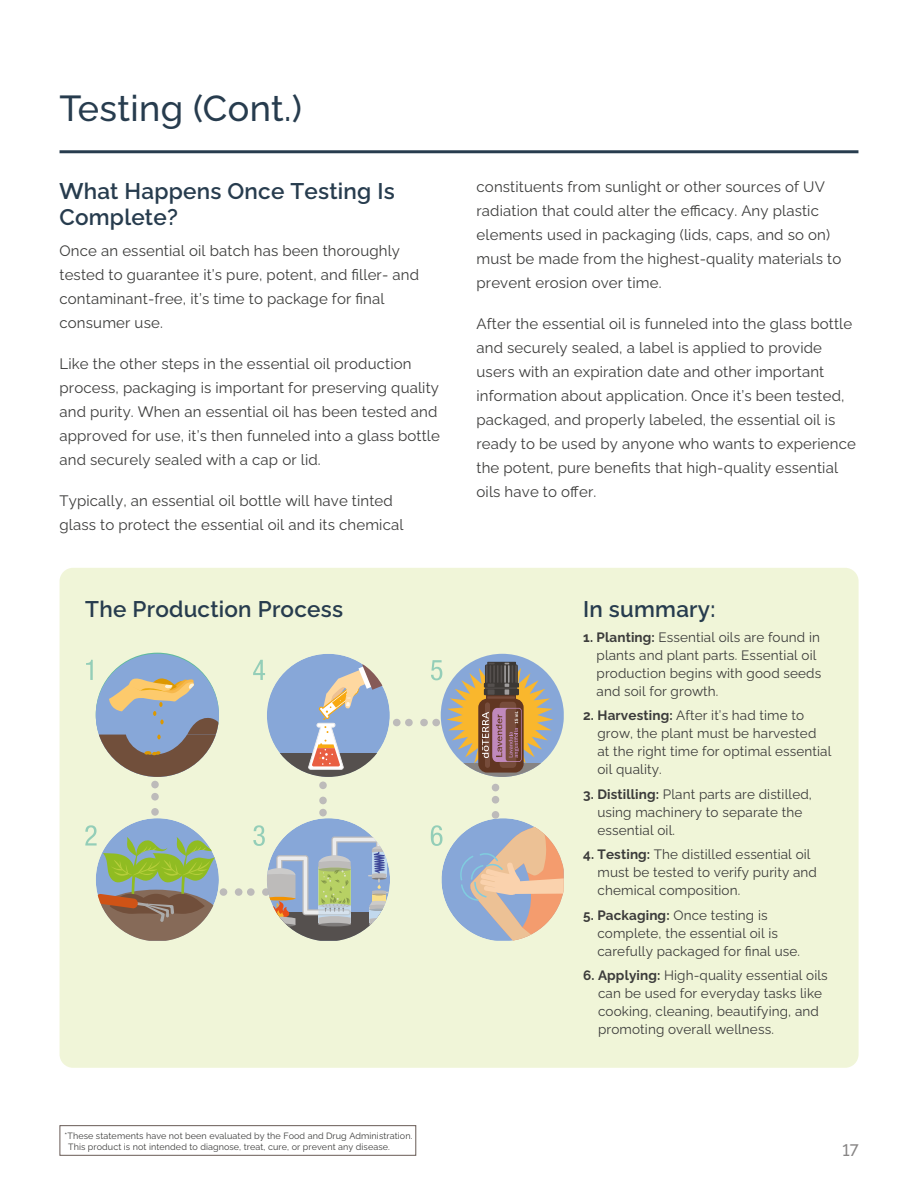
<style>
.page{position:relative;width:918px;height:1188px;background:#fff}
.page>*{position:absolute;margin:0;border:0;box-sizing:border-box;transform-origin:0 0}
.t1{font:500 36px "Ralewayd T";letter-spacing:.01em;color:#273c4e}
.t2{font:600 22.5px/25.5px "Ralewayd T";letter-spacing:.01em;color:#273c4e}
.t3{font:500 16.5px "Ralewayd T";color:#878585}
.t4{font:15px/24px "Ralewayd T";letter-spacing:.01em;color:#3c3c3b}
.t5{font:13.5px/18px "Ralewayd T";letter-spacing:.01em;color:#3c3c3b}
.t6{font:9px/11.4px "Ralewayd T";letter-spacing:.01em;color:#3c3c3b}
.s1{font-weight:700}
</style>
<div class="page">
<div style="left:60px;top:1125px;width:356px;height:31px;border:1px solid #685b55"></div>
<hr style="left:60px;top:150px;width:798px;height:3px;background:#273c4e">
<div style="left:60px;top:568px;width:799px;height:500px;background:#f0f5d8;border-radius:14px"></div>
<svg style="left:151px;top:719px;width:348px;height:177px"></svg>
<svg style="left:253px;top:660px;width:12px;height:20px"></svg>
<svg style="left:85px;top:818px;width:135px;height:123px"></svg>
<svg style="left:253px;top:818px;width:137px;height:123px"></svg>
<svg style="left:431px;top:818px;width:133px;height:123px"></svg>
<div style="left:267px;top:654px;width:123px;height:123px;background:#87a7d8;border-radius:50%"></div>
<svg style="left:276px;top:753px;width:110px;height:24px"></svg>
<svg style="left:308px;top:654px;width:82px;height:116px"></svg>
<svg style="left:431px;top:654px;width:133px;height:123px"></svg>
<svg style="left:86px;top:660px;width:133px;height:117px"></svg>
<h1 class="t1" style="left:60px;top:80px;width:244px">Testing (Cont.)</h1>
<h2 class="t2" style="left:60px;top:176px;width:337px">What Happens Once Testing Is<br>Complete?</h2>
<p class="t4" style="left:60px;top:237px;width:361px">Once an essential oil batch has been thoroughly tested to guarantee it’s pure, potent, and filler- and contaminant-free, it’s time to package for final consumer use.</p>
<p class="t4" style="left:60px;top:350px;width:382px">Like the other steps in the essential oil production process, packaging is important for preserving quality and purity. When an essential oil has been tested and approved for use, it’s then funneled into a glass bottle and securely sealed with a cap or lid.</p>
<p class="t4" style="left:60px;top:487px;width:345px">Typically, an essential oil bottle will have tinted glass to protect the essential oil and its chemical</p>
<h2 class="t2" style="left:85px;top:594px;width:259px">The Production Process</h2>
<p class="t4" style="left:477px;top:173px;width:366px">constituents from sunlight or other sources of UV radiation that could alter the efficacy. Any plastic elements used in packaging (lids, caps, and so on) must be made from the highest-quality materials to prevent erosion over time.</p>
<p class="t4" style="left:477px;top:310px;width:381px">After the essential oil is funneled into the glass bottle and securely sealed, a label is applied to provide users with an expiration date and other important information about application. Once it’s been tested, packaged, and properly labeled, the essential oil is ready to be used by anyone who wants to experience the potent, pure benefits that high-quality essential oils have to offer.</p>
<h2 class="t2" style="left:583px;top:594px;width:134px">In summary:</h2>
<p class="t5" style="left:597px;top:627px;width:226px;text-indent:-13px"><span class="s1">1. Planting:</span> Essential oils are found in plants and plant parts. Essential oil production begins with good seeds and soil for growth.</p>
<p class="t5" style="left:597px;top:705px;width:235px;text-indent:-14px"><span class="s1">2. Harvesting:</span> After it’s had time to grow, the plant must be harvested at the right time for optimal essential oil quality.</p>
<p class="t5" style="left:597px;top:783px;width:216px;text-indent:-14px"><span class="s1">3. Distilling:</span> Plant parts are distilled, using machinery to separate the essential oil.</p>
<p class="t5" style="left:598px;top:844px;width:221px;text-indent:-14px"><span class="s1">4. Testing:</span> The distilled essential oil must be tested to verify purity and chemical composition.</p>
<p class="t5" style="left:597px;top:904px;width:204px;text-indent:-14px"><span class="s1">5. Packaging:</span> Once testing is complete, the essential oil is carefully packaged for final use.</p>
<p class="t5" style="left:598px;top:965px;width:231px;text-indent:-15px"><span class="s1">6. Applying:</span> High-quality essential oils can be used for everyday tasks like cooking, cleaning, beautifying, and promoting overall wellness.</p>
<p class="t6" style="left:68px;top:1129px;width:346px;text-indent:-4px">*These statements have not been evaluated by the Food and Drug Administration.<br>This product is not intended to diagnose, treat, cure, or prevent any disease.</p>
<p class="t3" style="left:842px;top:1137px;width:18px">17</p>
</div>
